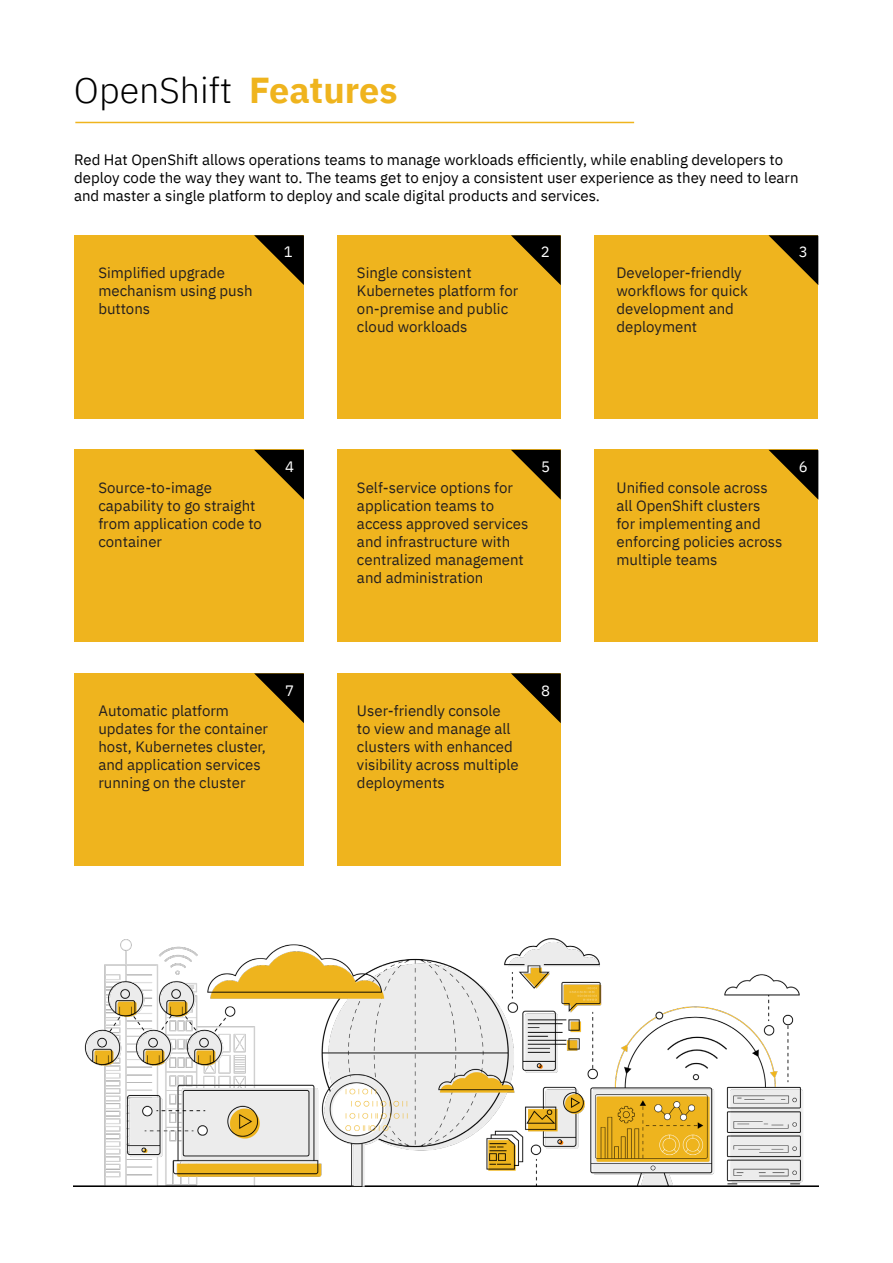
<style>
.page{position:relative;width:893px;height:1263px;background:#fff}
.page>*{position:absolute;margin:0;border:0;box-sizing:border-box;transform-origin:0 0}
.t1{font:300 36px "IBM Plex Sans";color:#000}
.t2{font:15px/18px "IBM Plex Sans";color:#231f20}
.t3{font:15px/18px "IBM Plex Sans";color:#000}
.t4{font:15px "IBM Plex Sans";color:#fff}
.s1{font-weight:700;color:#efb41e}
</style>
<div class="page">
<hr style="left:75px;top:122px;width:559px;height:1px;background:#efb41e">
<div style="left:74px;top:235px;width:230px;height:184px;background:#efb41e"></div>
<div style="left:337px;top:235px;width:224px;height:184px;background:#efb41e"></div>
<div style="left:594px;top:235px;width:224px;height:184px;background:#efb41e"></div>
<svg style="left:254px;top:235px;width:50px;height:50px"></svg>
<svg style="left:511px;top:235px;width:50px;height:50px"></svg>
<svg style="left:768px;top:235px;width:50px;height:50px"></svg>
<div style="left:74px;top:450px;width:230px;height:192px;background:#efb41e"></div>
<div style="left:337px;top:450px;width:224px;height:192px;background:#efb41e"></div>
<div style="left:594px;top:450px;width:224px;height:192px;background:#efb41e"></div>
<svg style="left:254px;top:450px;width:50px;height:50px"></svg>
<svg style="left:511px;top:450px;width:50px;height:50px"></svg>
<svg style="left:769px;top:450px;width:49px;height:49px"></svg>
<div style="left:74px;top:673px;width:230px;height:193px;background:#efb41e"></div>
<div style="left:337px;top:673px;width:224px;height:193px;background:#efb41e"></div>
<svg style="left:254px;top:673px;width:50px;height:50px"></svg>
<svg style="left:511px;top:673px;width:50px;height:50px"></svg>
<img style="left:74px;top:939px;width:745px;height:247px">
<p class="t1" style="left:74px;top:63px;width:325px">OpenShift <span class="s1">Features</span></p>
<p class="t3" style="left:74px;top:150px;width:726px">Red Hat OpenShift allows operations teams to manage workloads efficiently, while enabling developers to deploy code the way they want to. The teams get to enjoy a consistent user experience as they need to learn and master a single platform to deploy and scale digital products and services.</p>
<p class="t4" style="left:284px;top:241px;width:10px">1</p>
<p class="t4" style="left:541px;top:241px;width:10px">2</p>
<p class="t2" style="left:98px;top:263px;width:156px">Simplified upgrade mechanism using push buttons</p>
<p class="t2" style="left:357px;top:263px;width:163px">Single consistent<br>Kubernetes platform for on-premise and public cloud workloads</p>
<p class="t2" style="left:616px;top:263px;width:133px">Developer-friendly workflows for quick development and deployment</p>
<p class="t4" style="left:799px;top:241px;width:10px">3</p>
<p class="t4" style="left:285px;top:455px;width:10px">4</p>
<p class="t4" style="left:541px;top:455px;width:10px">5</p>
<p class="t4" style="left:799px;top:455px;width:10px">6</p>
<p class="t2" style="left:98px;top:477px;width:165px">Source-to-image capability to go straight from application code to container</p>
<p class="t2" style="left:357px;top:477px;width:173px">Self-service options for application teams to access approved services and infrastructure with centralized management and administration</p>
<p class="t2" style="left:616px;top:477px;width:167px">Unified console across all OpenShift clusters for implementing and enforcing policies across multiple teams</p>
<p class="t4" style="left:285px;top:679px;width:10px">7</p>
<p class="t4" style="left:541px;top:679px;width:10px">8</p>
<p class="t2" style="left:98px;top:701px;width:171px">Automatic platform updates for the container host, Kubernetes cluster, and application services running on the cluster</p>
<p class="t2" style="left:357px;top:701px;width:163px">User-friendly console<br>to view and manage all clusters with enhanced visibility across multiple deployments</p>
</div>
